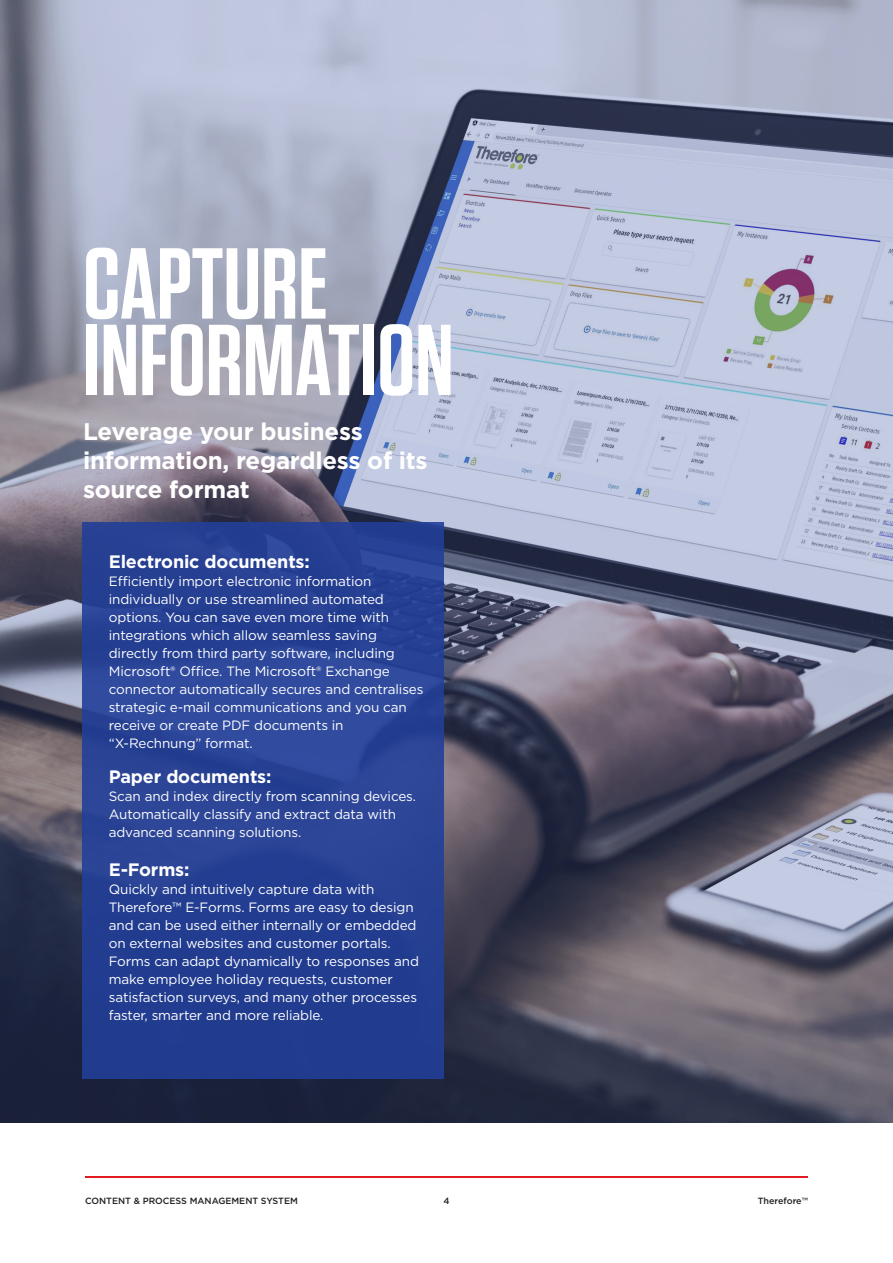
<style>
.page{position:relative;width:893px;height:1263px;background:#fff}
.page>*{position:absolute;margin:0;border:0;box-sizing:border-box;transform-origin:0 0}
.t1{font:600 100.5px "Tungsten";color:#fff}
.Body{font:700 24px/28.8px "Gotham";letter-spacing:-.01em;color:#fff}
.Body-2{font:700 18px "Gotham";letter-spacing:-.01em;color:#fff}
.Body-3{font:13.5px/18px "Gotham";letter-spacing:-.01em;color:#fff}
.t2{font:500 9px "Gotham";color:#231f20}
</style>
<div class="page">
<hr style="left:85px;top:1176px;width:723px;height:2px;background:#e21a21">
<img style="left:0;top:0;width:893px;height:1123px">
<div style="left:82px;top:522px;width:361px;height:556px;background:linear-gradient(to right,#274194,#274295)"></div>
<p class="t1" style="left:83px;top:231px;width:246px">CAPTURE</p>
<p class="t1" style="left:83px;top:307px;width:372px">INFORMATION</p>
<p class="Body" style="left:83px;top:417px;width:346px">Leverage your business information, regardless of its source format</p>
<p class="Body-2" style="left:109px;top:550px;width:202px">Electronic documents:</p>
<p class="Body-3" style="left:109px;top:572px;width:316px">Efficiently import electronic information individually or use streamlined automated options. You can save even more time with integrations which allow seamless saving directly from third party software, including Microsoft® Office. The Microsoft® Exchange connector automatically secures and centralises strategic e-mail communications and you can receive or create PDF documents in “X-Rechnung” format.</p>
<p class="Body-2" style="left:109px;top:765px;width:164px">Paper documents:</p>
<p class="Body-3" style="left:109px;top:787px;width:309px">Scan and index directly from scanning devices.<br>Automatically classify and extract data with advanced scanning solutions.</p>
<p class="Body-2" style="left:109px;top:857px;width:82px">E-Forms:</p>
<p class="Body-3" style="left:109px;top:880px;width:312px">Quickly and intuitively capture data with Therefore™ E-Forms. Forms are easy to design and can be used either internally or embedded on external websites and customer portals.<br>Forms can adapt dynamically to responses and make employee holiday requests, customer satisfaction surveys, and many other processes faster, smarter and more reliable.</p>
<p class="t2" style="left:85px;top:1195px;width:214px">CONTENT &amp; PROCESS MANAGEMENT SYSTEM</p>
<p class="t2" style="left:443px;top:1195px;width:8px">4</p>
<p class="t2" style="left:758px;top:1195px;width:52px">Therefore™</p>
</div>
